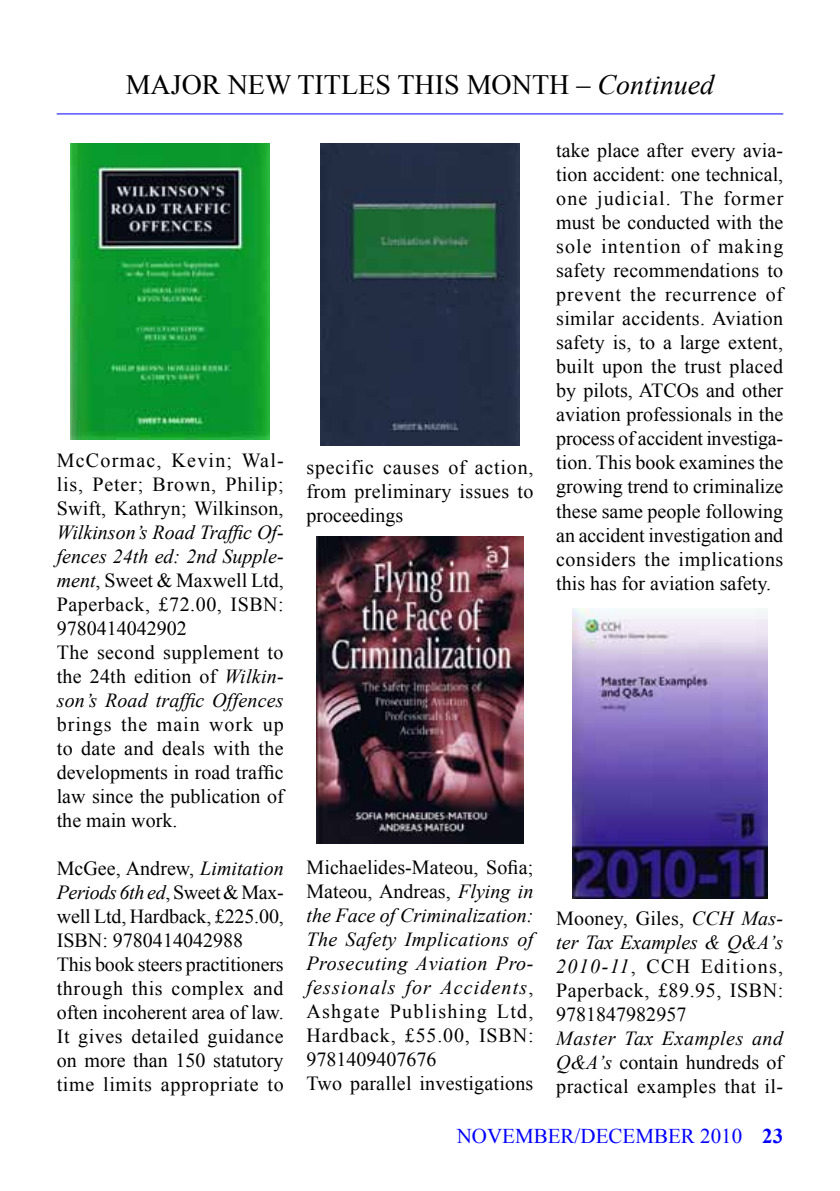
<style>
.page{position:relative;width:840px;height:1191px;background:#fff}
.page>*{position:absolute;margin:0;border:0;box-sizing:border-box;transform-origin:0 0}
.t1{font:28px "Times New Roman";color:#000}
.t2{font:21px "Times New Roman";color:#00f}
.t3{font:20px/24px "Times New Roman";letter-spacing:.01em;color:#000;text-align:justify}
.s1{font-style:italic}
.s2{font-weight:700}
</style>
<div class="page">
<hr style="left:57px;top:113px;width:725px;height:1px;background:#00f">
<img style="left:70px;top:143px;width:200px;height:296px">
<img style="left:320px;top:143px;width:199px;height:302px">
<img style="left:316px;top:536px;width:207px;height:307px">
<img style="left:572px;top:608px;width:194px;height:290px">
<h1 class="t1" style="left:126px;top:66px;width:590px">MAJOR NEW TITLES THIS MONTH – <span class="s1">Continued</span></h1>
<p class="t3" style="left:57px;top:448px;width:228px">McCormac, Kevin; Wal&shy;lis, Peter; Brown, Philip; Swift, Kathryn; Wilkinson,</p>
<p class="t3" style="left:57px;top:520px;width:228px;text-align:left"><span class="s1">Wilkinson’s Road Traffic Of&shy;fences 24th ed: 2nd Supple&shy;ment</span>, Sweet &amp; Maxwell Ltd,<br>Paperback, £72.00, ISBN:<br>9780414042902<br>The second supplement to the 24th edition of <span class="s1">Wilkin&shy;son’s Road traffic Offences</span></p>
<p class="t3" style="left:57px;top:712px;width:228px">brings the main work up to date and deals with the developments in road traffic law since the publication of the main work.</p>
<p class="t3" style="left:57px;top:856px;width:228px;text-align:left">McGee, Andrew, <span class="s1">Limitation<br>Periods 6th ed</span>, Sweet &amp; Max&shy;well Ltd, Hardback, £225.00,<br>ISBN: 9780414042988<br>This book steers practitioners through this complex and often incoherent area of law.<br>It gives detailed guidance on more than 150 statutory time limits appropriate to</p>
<p class="t3" style="left:306px;top:455px;width:228px">specific causes of action, from preliminary issues to proceedings</p>
<p class="t3" style="left:556px;top:138px;width:228px">take place after every avia&shy;tion accident: one technical, one judicial. The former must be conducted with the sole intention of making safety recommendations to prevent the recurrence of similar accidents. Aviation safety is, to a large extent, built upon the trust placed by pilots, ATCOs and other aviation professionals in the process of accident investiga&shy;tion. This book examines the growing trend to criminalize these same people following an accident investigation and considers the implications this has for aviation safety.</p>
<p class="t3" style="left:306px;top:855px;width:228px;text-align:left">Michaelides-Mateou, Sofia;<br>Mateou, Andreas, <span class="s1">Flying in the Face of Criminalization:<br>The Safety Implications of<br>Prosecuting Aviation Pro&shy;fessionals for Accidents</span>,<br>Ashgate Publishing Ltd,<br>Hardback, £55.00, ISBN:<br>9781409407676<br>Two parallel investigations</p>
<p class="t3" style="left:556px;top:906px;width:228px">Mooney, Giles, <span class="s1">CCH Mas&shy;ter Tax Examples &amp; Q&amp;A’s 2010-11</span>, CCH Editions, Paperback, £89.95, ISBN:<br>9781847982957</p>
<p class="t3" style="left:556px;top:1026px;width:228px"><span class="s1">Master Tax Examples and Q&amp;A’s</span> contain hundreds of practical examples that il-</p>
<p class="t2" style="left:456px;top:1122px;width:328px">NOVEMBER/DECEMBER 2010 <span class="s2">23</span></p>
</div>
